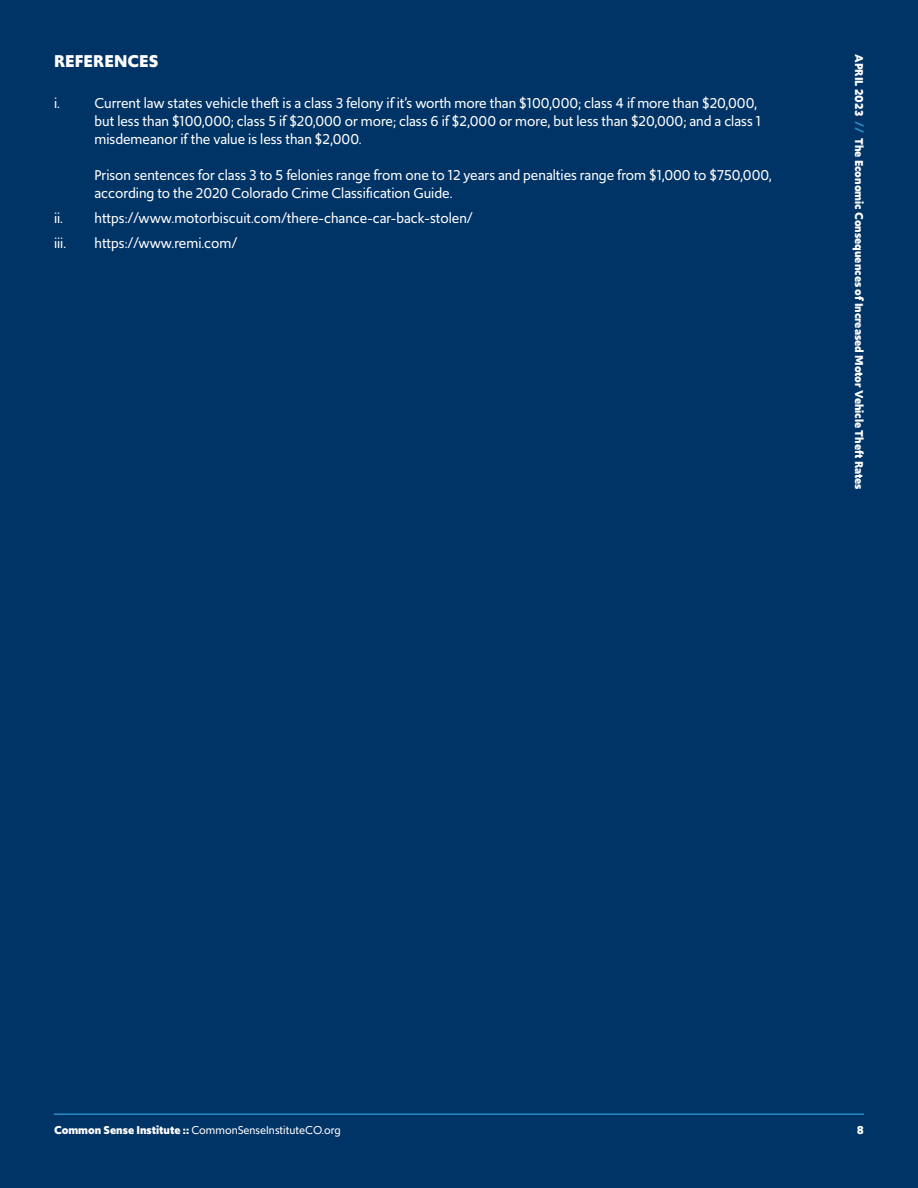
<style>
.page{position:relative;width:918px;height:1188px;background:#036}
.page>*{position:absolute;margin:0;border:0;box-sizing:border-box;transform-origin:0 0}
.t1{font:700 18px "Upgrade";color:#fff}
.t2{font:15px/18px "Upgrade";color:#fff}
.t3{font:700 12px "Upgrade";color:#fff}
.t4{font:12px "Upgrade";color:#fff}
.s1{color:#298dc2}
.s2{font-weight:700}
</style>
<div class="page">
<hr style="left:54px;top:1113px;width:810px;height:2px;background:#298dc2">
<p class="t1" style="left:54px;top:50px;width:106px">REFERENCES</p>
<p class="t2" style="left:94px;top:94px;width:668px;text-indent:-40px">i. Current law states vehicle theft is a class 3 felony if it’s worth more than $100,000; class 4 if more than $20,000, but less than $100,000; class 5 if $20,000 or more; class 6 if $2,000 or more, but less than $20,000; and a class 1 misdemeanor if the value is less than $2,000.</p>
<p class="t2" style="left:94px;top:166px;width:679px">Prison sentences for class 3 to 5 felonies range from one to 12 years and penalties range from $1,000 to $750,000, according to the 2020 Colorado Crime Classification Guide.</p>
<p class="t2" style="left:54px;top:209px;width:421px">ii. https://www.motorbiscuit.com/there-chance-car-back-stolen/</p>
<p class="t2" style="left:54px;top:234px;width:14px">iii.</p>
<p class="t2" style="left:94px;top:234px;width:145px">https://www.remi.com/</p>
<p class="t3" style="left:867px;top:54px;width:437px;rotate:90deg">APRIL 2023 <span class="s1">//</span> The Economic Consequences of Increased Motor Vehicle Theft Rates</p>
<p class="t4" style="left:54px;top:1122px;width:288px"><span class="s2">Common Sense Institute ::</span> CommonSenseInstituteCO.org</p>
<p class="t3" style="left:857px;top:1122px;width:9px">8</p>
</div>
